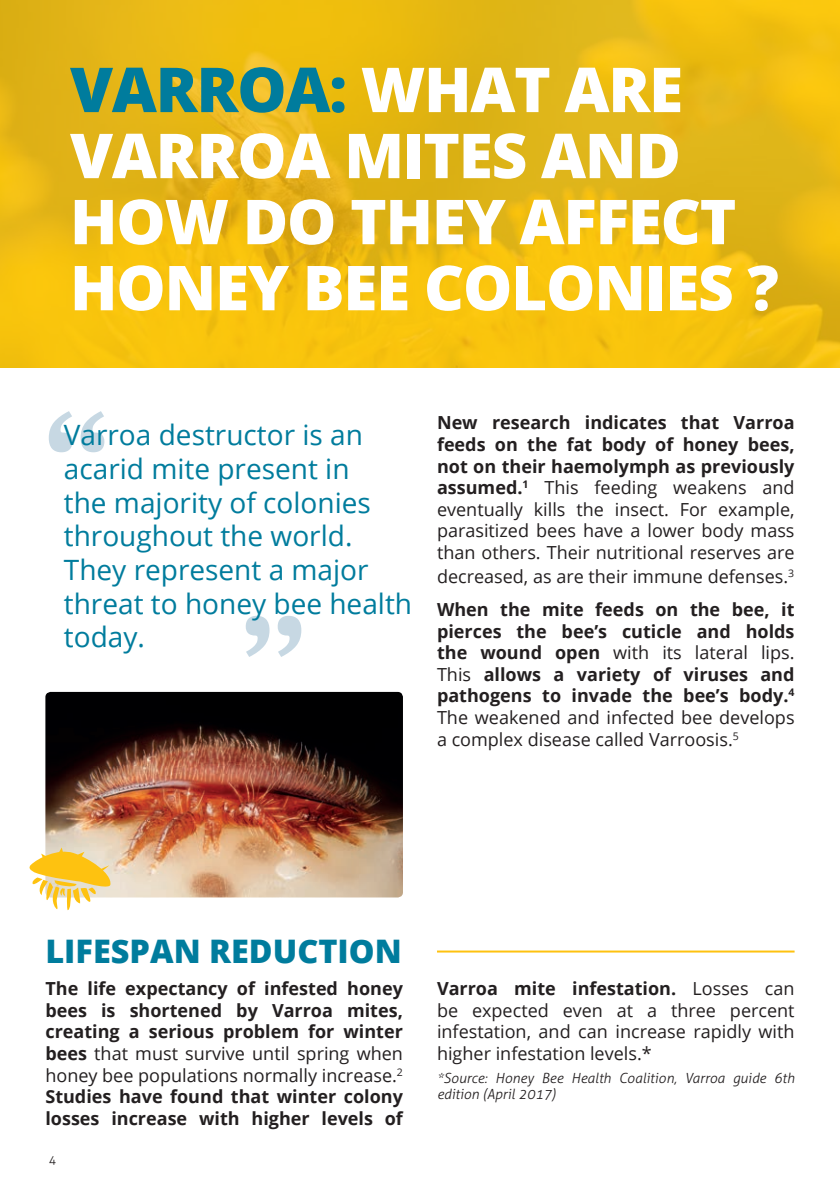
<style>
.page{position:relative;width:840px;height:1191px;background:#fff}
.page>*{position:absolute;margin:0;border:0;box-sizing:border-box;transform-origin:0 0}
.t1{font:138.2px "Superclarendon";color:#afc8d8}
.t2{font:800 62px/66px "Open Sans";letter-spacing:-.02em;color:#fff}
.t3{font:800 32.4px "Open Sans";color:#007c9d}
.t4{font:28px/33.6px "Open Sans";color:#007c9d}
.t5{font:700 18px/21.6px "Open Sans";color:#231f20;text-align:justify}
.t6{font:18px/21.6px "Open Sans";color:#231f20;text-align:justify}
.t7{font:italic 300 14px/16.8px "Aller";color:#231f20}
.t8{font:300 12px "Aller";color:#231f20}
.s1{color:#007c9d}
.s2{font-weight:700}
.s3{font-weight:400}
</style>
<div class="page">
<img style="left:0;top:0;width:839px;height:367px">
<img style="left:45px;top:692px;width:358px;height:205px">
<svg style="left:29px;top:847px;width:83px;height:64px"></svg>
<hr style="left:437px;top:950px;width:357px;height:2px;background:#fec210">
<p class="t2" style="left:70px;top:53px;width:710px"><span class="s1">VARROA:</span> WHAT ARE<br>VARROA MITES AND<br>HOW DO THEY AFFECT<br>HONEY BEE COLONIES ?</p>
<h1 class="t1" style="left:44px;top:376px;width:68px">“</h1>
<p class="t4" style="left:64px;top:418px;width:349px">Varroa destructor is an acarid mite present in<br>the majority of colonies throughout the world.<br>They represent a major threat to honey bee health today.</p>
<h1 class="t1" style="left:306px;top:692px;width:68px;rotate:-180deg">“</h1>
<p class="t6" style="left:437px;top:411px;width:359px"><span class="s2">New research indicates that Varroa feeds on the fat body of honey bees, not on their haemolymph as previously assumed.</span><sup>1</sup> This feeding weakens and eventually kills the insect. For example, parasitized bees have a lower body mass than others. Their nutritional reserves are</p>
<p class="t6" style="left:437px;top:565px;width:358px">decreased, as are their immune defenses.<sup>3</sup></p>
<p class="t5" style="left:437px;top:598px;width:359px">When the mite feeds on the bee, it pierces the bee’s cuticle and holds the wound open <span class="s3">with its lateral lips.<br>This</span> allows a variety of viruses and pathogens to invade the bee’s body.<sup>4<br></sup><span class="s3">The weakened and infected bee develops a complex disease called Varroosis.</span><sup>5</sup></p>
<p class="t3" style="left:45px;top:927px;width:358px">LIFESPAN REDUCTION</p>
<p class="t5" style="left:45px;top:977px;width:359px">The life expectancy of infested honey bees is shortened by Varroa mites, creating a serious problem for winter bees <span class="s3">that must survive until spring when honey bee populations normally increase.</span><sup>2<br></sup>Studies have found that winter colony losses increase with higher levels of</p>
<p class="t6" style="left:437px;top:977px;width:359px"><span class="s2">Varroa mite infestation.</span> Losses can be expected even at a three percent infestation, and can increase rapidly with higher infestation levels.*</p>
<p class="t7" style="left:437px;top:1069px;width:359px">*Source: Honey Bee Health Coalition, Varroa guide 6th edition (April 2017)</p>
<p class="t8" style="left:49px;top:1152px;width:9px">4</p>
</div>
